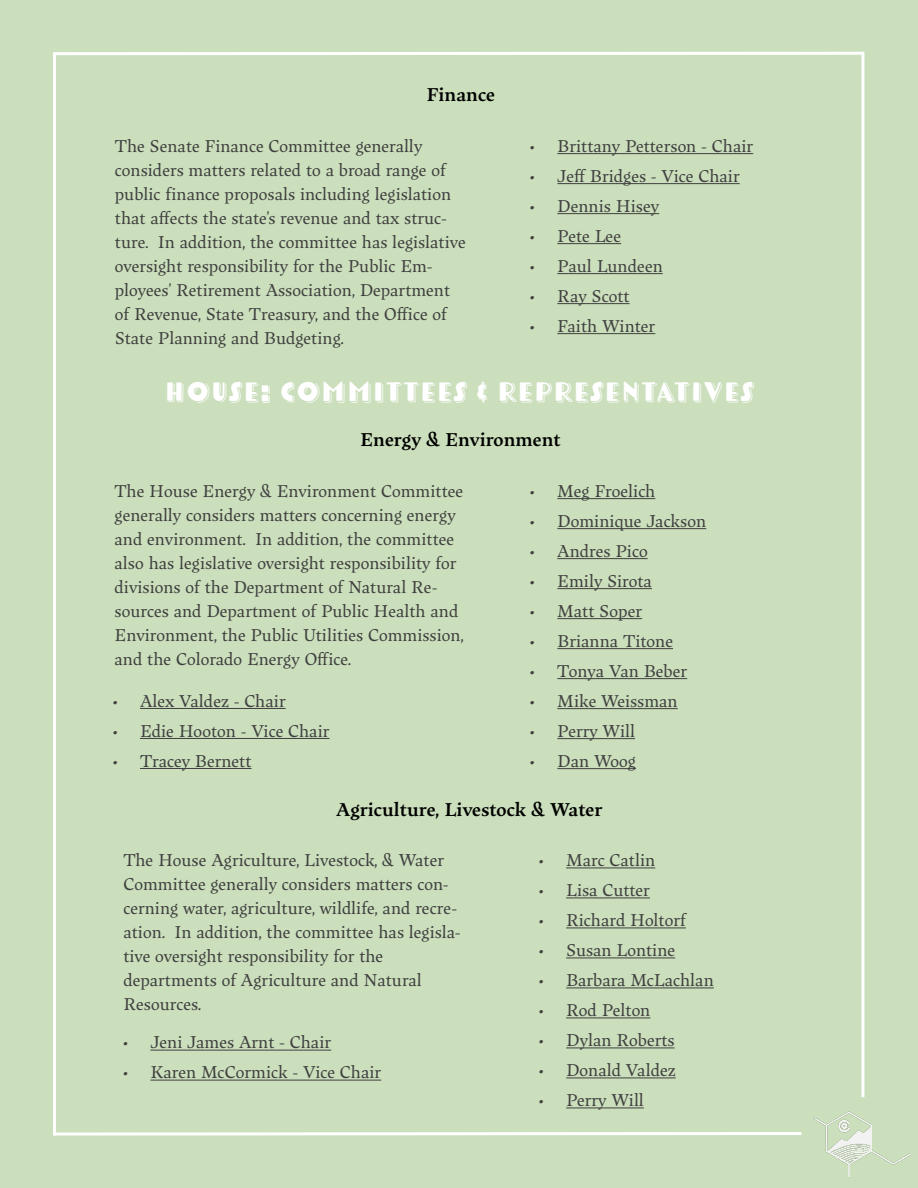
<style>
.page{position:relative;width:918px;height:1188px;background:#cbdfbc}
.page>*{position:absolute;margin:0;border:0;box-sizing:border-box;transform-origin:0 0}
.t1{font:27px "Tomarik Display Shadow";color:#fff}
.t2{font:600 19.5px "Maecenas";color:#000}
.t3{font:18px/24px "Maecenas";color:#404040}
</style>
<div class="page">
<img style="left:814px;top:1090px;width:96px;height:87px">
<svg style="left:53px;top:51px;width:812px;height:6px"></svg>
<svg style="left:56px;top:1132px;width:746px;height:4px;background:#f1f6ee"></svg>
<hr style="left:53px;top:53px;width:3px;height:1083px;background:#fff">
<hr style="left:861px;top:52px;width:3px;height:1045px;background:#fff">
<hr style="left:557px;top:153px;width:196px;height:1px;background:#404040">
<hr style="left:557px;top:183px;width:183px;height:1px;background:#404040">
<hr style="left:557px;top:213px;width:102px;height:1px;background:#404040">
<hr style="left:557px;top:243px;width:64px;height:1px;background:#404040">
<hr style="left:557px;top:273px;width:106px;height:1px;background:#404040">
<hr style="left:557px;top:303px;width:73px;height:1px;background:#404040">
<hr style="left:557px;top:333px;width:98px;height:1px;background:#404040">
<hr style="left:557px;top:498px;width:98px;height:1px;background:#404040">
<hr style="left:557px;top:528px;width:149px;height:1px;background:#404040">
<hr style="left:557px;top:558px;width:91px;height:1px;background:#404040">
<hr style="left:557px;top:588px;width:95px;height:1px;background:#404040">
<hr style="left:557px;top:618px;width:85px;height:1px;background:#404040">
<hr style="left:557px;top:648px;width:116px;height:1px;background:#404040">
<hr style="left:557px;top:678px;width:130px;height:1px;background:#404040">
<hr style="left:557px;top:708px;width:121px;height:1px;background:#404040">
<hr style="left:557px;top:738px;width:78px;height:1px;background:#404040">
<hr style="left:557px;top:768px;width:79px;height:1px;background:#404040">
<hr style="left:140px;top:708px;width:146px;height:1px;background:#404040">
<hr style="left:140px;top:738px;width:190px;height:1px;background:#404040">
<hr style="left:140px;top:768px;width:111px;height:1px;background:#404040">
<hr style="left:566px;top:867px;width:89px;height:1px;background:#404040">
<hr style="left:566px;top:897px;width:84px;height:1px;background:#404040">
<hr style="left:566px;top:927px;width:120px;height:1px;background:#404040">
<hr style="left:566px;top:957px;width:109px;height:1px;background:#404040">
<hr style="left:566px;top:987px;width:148px;height:1px;background:#404040">
<hr style="left:566px;top:1017px;width:84px;height:1px;background:#404040">
<hr style="left:566px;top:1047px;width:109px;height:1px;background:#404040">
<hr style="left:566px;top:1077px;width:110px;height:1px;background:#404040">
<hr style="left:566px;top:1107px;width:78px;height:1px;background:#404040">
<hr style="left:150px;top:1050px;width:181px;height:1px;background:#404040">
<hr style="left:150px;top:1080px;width:231px;height:1px;background:#404040">
<p class="t2" style="left:427px;top:80px;width:70px">Finance</p>
<p class="t3" style="left:115px;top:133px;width:352px">The Senate Finance Committee generally considers matters related to a broad range of public finance proposals including legislation that affects the state’s revenue and tax struc&shy;ture. In addition, the committee has legislative oversight responsibility for the Public Em&shy;ployees’ Retirement Association, Department of Revenue, State Treasury, and the Office of State Planning and Budgeting.</p>
<p class="t3" style="left:530px;top:133px;width:224px">• Brittany Petterson - Chair</p>
<p class="t3" style="left:530px;top:163px;width:211px">• Jeff Bridges - Vice Chair</p>
<p class="t3" style="left:530px;top:193px;width:130px">• Dennis Hisey</p>
<p class="t3" style="left:530px;top:223px;width:92px">• Pete Lee</p>
<p class="t3" style="left:530px;top:253px;width:134px">• Paul Lundeen</p>
<p class="t3" style="left:530px;top:283px;width:101px">• Ray Scott</p>
<p class="t3" style="left:530px;top:313px;width:127px">• Faith Winter</p>
<h1 class="t1" style="left:164px;top:368px;width:592px">HOUSE: COMMITTEES &amp; REPRESENTATIVES</h1>
<p class="t2" style="left:360px;top:425px;width:202px">Energy &amp; Environment</p>
<p class="t3" style="left:115px;top:478px;width:351px">The House Energy &amp; Environment Committee generally considers matters concerning energy and environment. In addition, the committee also has legislative oversight responsibility for divisions of the Department of Natural Re&shy;sources and Department of Public Health and Environment, the Public Utilities Commission, and the Colorado Energy Office.</p>
<p class="t3" style="left:530px;top:478px;width:127px">• Meg Froelich</p>
<p class="t3" style="left:530px;top:508px;width:177px">• Dominique Jackson</p>
<p class="t3" style="left:530px;top:538px;width:119px">• Andres Pico</p>
<p class="t3" style="left:530px;top:568px;width:123px">• Emily Sirota</p>
<p class="t3" style="left:530px;top:598px;width:113px">• Matt Soper</p>
<p class="t3" style="left:530px;top:628px;width:144px">• Brianna Titone</p>
<p class="t3" style="left:530px;top:658px;width:158px">• Tonya Van Beber</p>
<p class="t3" style="left:530px;top:688px;width:149px">• Mike Weissman</p>
<p class="t3" style="left:530px;top:718px;width:106px">• Perry Will</p>
<p class="t3" style="left:530px;top:748px;width:107px">• Dan Woog</p>
<p class="t3" style="left:113px;top:688px;width:174px">• Alex Valdez - Chair</p>
<p class="t3" style="left:113px;top:718px;width:218px">• Edie Hooton - Vice Chair</p>
<p class="t3" style="left:113px;top:748px;width:140px">• Tracey Bernett</p>
<p class="t2" style="left:336px;top:794px;width:268px">Agriculture, Livestock &amp; Water</p>
<p class="t3" style="left:123px;top:847px;width:339px">The House Agriculture, Livestock, &amp; Water Committee generally considers matters con&shy;cerning water, agriculture, wildlife, and recre&shy;ation. In addition, the committee has legisla&shy;tive oversight responsibility for the departments of Agriculture and Natural Resources.</p>
<p class="t3" style="left:539px;top:847px;width:118px">• Marc Catlin</p>
<p class="t3" style="left:539px;top:877px;width:112px">• Lisa Cutter</p>
<p class="t3" style="left:539px;top:907px;width:148px">• Richard Holtorf</p>
<p class="t3" style="left:539px;top:937px;width:138px">• Susan Lontine</p>
<p class="t3" style="left:539px;top:967px;width:176px">• Barbara McLachlan</p>
<p class="t3" style="left:539px;top:997px;width:113px">• Rod Pelton</p>
<p class="t3" style="left:539px;top:1027px;width:137px">• Dylan Roberts</p>
<p class="t3" style="left:539px;top:1057px;width:138px">• Donald Valdez</p>
<p class="t3" style="left:539px;top:1087px;width:106px">• Perry Will</p>
<p class="t3" style="left:123px;top:1029px;width:209px">• Jeni James Arnt - Chair</p>
<p class="t3" style="left:123px;top:1059px;width:259px">• Karen McCormick - Vice Chair</p>
</div>
